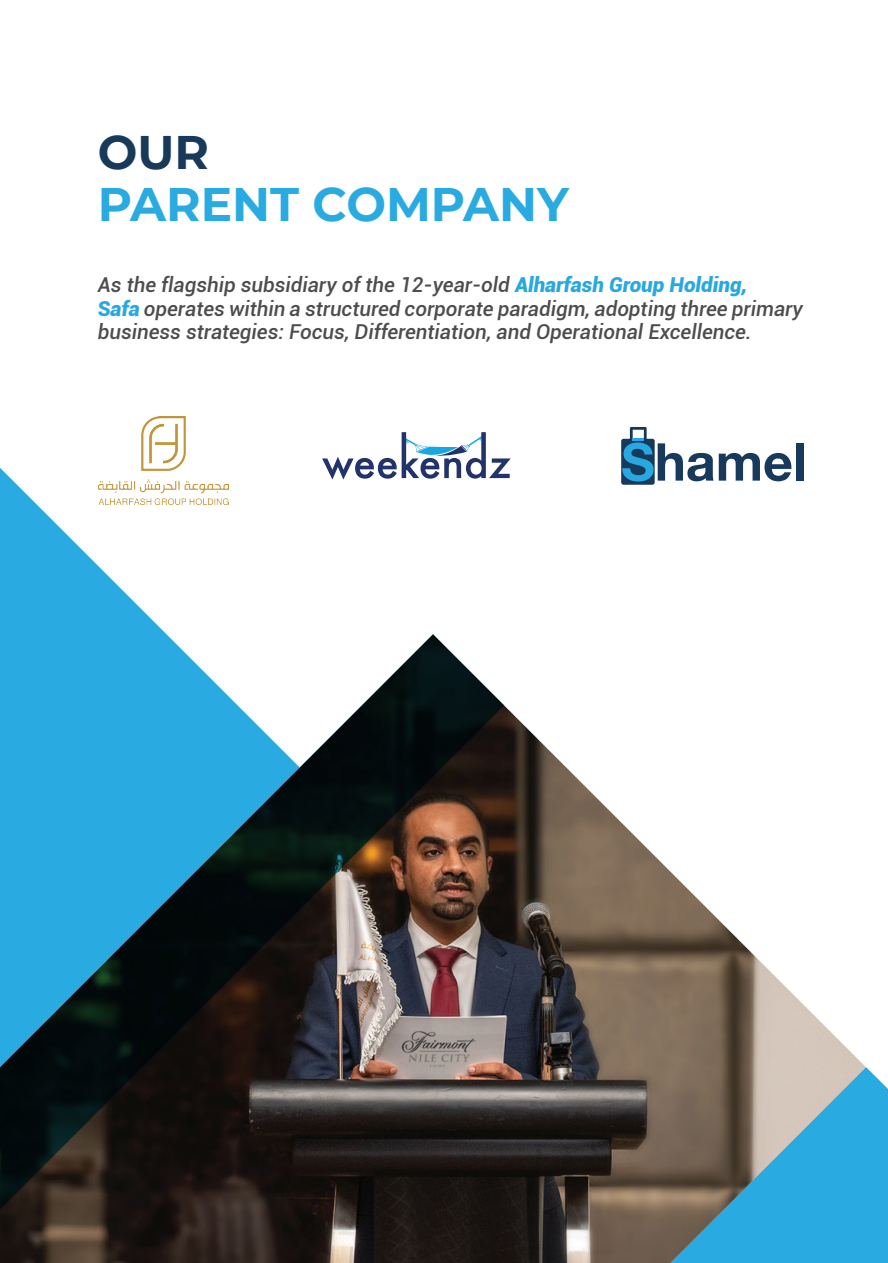
<style>
.page{position:relative;width:888px;height:1263px;background:#fff}
.page>*{position:absolute;margin:0;border:0;box-sizing:border-box;transform-origin:0 0}
.t1{font:700 46.95px "Montserrat";color:#29abe2}
.t2{font:700 46.95px "Montserrat";color:#183a5a}
.t3{font:italic 500 20.55px/23.5px "Roboto";color:#4d4d4d}
.s1{font-weight:900;color:#27a8e0}
</style>
<div class="page">
<svg style="left:0;top:468px;width:229px;height:166px"></svg>
<img style="left:0;top:705px;width:866px;height:558px">
<svg style="left:670px;top:1067px;width:218px;height:196px"></svg>
<svg style="left:0;top:634px;width:504px;height:575px"></svg>
<img style="left:98px;top:416px;width:130px;height:88px">
<svg style="left:322px;top:432px;width:189px;height:47px"></svg>
<div style="left:621px;top:439px;width:34px;height:46px;background:#17395b;border-radius:2px"></div>
<svg style="left:622px;top:427px;width:169px;height:54px"></svg>
<div style="left:796px;top:443px;width:7px;height:38px;background:#17395b"></div>
<h1 class="t2" style="left:98px;top:119px;width:113px">OUR</h1>
<h1 class="t1" style="left:98px;top:170px;width:473px">PARENT COMPANY</h1>
<p class="t3" style="left:98px;top:273px;width:707px">As the flagship subsidiary of the 12-year-old <span class="s1">Alharfash Group Holding,<br>Safa</span> operates within a structured corporate paradigm, adopting three primary business strategies: Focus, Differentiation, and Operational Excellence.</p>
</div>
